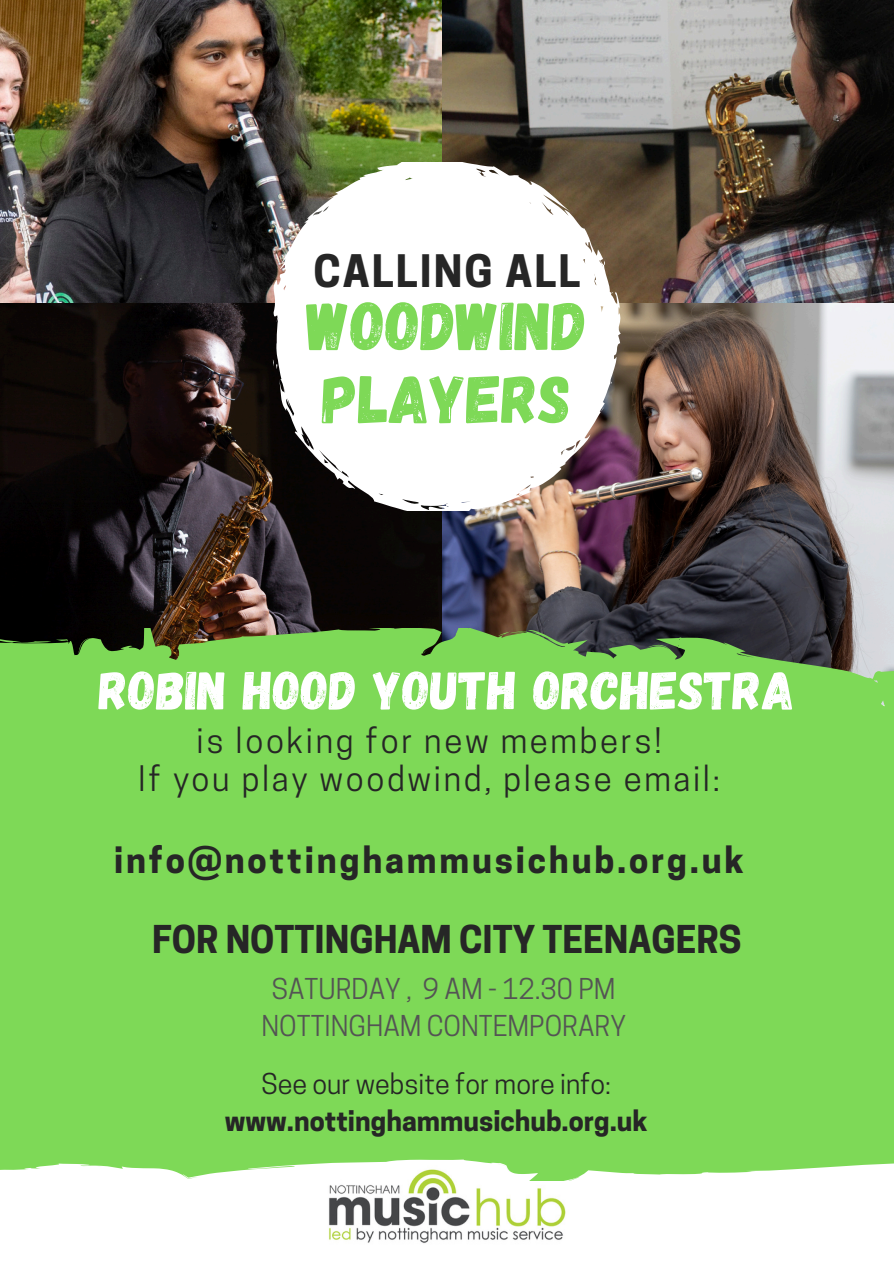
<style>
.page{position:relative;width:894px;height:1264px;background:#fff}
.page>*{position:absolute;margin:0;border:0;box-sizing:border-box;transform-origin:0 0}
.t1{font:67.8px/73.2px "Gagalin";color:#7ed957}
.t2{font:54px "Gagalin";color:#fff}
.t3{font:700 42px "Cooper Hewitt";letter-spacing:.05em;color:#262626}
.t4{font:700 36px "Cooper Hewitt";color:#262626}
.t5{font:700 34.5px "Cooper Hewitt";letter-spacing:.08em;color:#262626}
.t6{font:33px/38.2px "Cooper Hewitt";letter-spacing:.08em;color:#262626;text-align:center}
.t7{font:27px/37.2px "Cooper Hewitt";color:#545454;text-align:center}
.t8{font:700 27px "Cooper Hewitt";color:#262626}
.t9{font:27px "Cooper Hewitt";color:#262626}
</style>
<div class="page">
<img style="left:0;top:0;width:893px;height:628px">
<svg style="left:273px;top:163px;width:347px;height:347px"></svg>
<img style="left:329px;top:1180px;width:240px;height:63px">
<div style="left:0;top:628px;width:893px;height:552px;background:#7ed957"></div>
<svg style="left:80px;top:1165px;width:23px;height:2px"></svg>
<svg style="left:492px;top:1163px;width:18px;height:9px"></svg>
<h1 class="t3" style="left:313px;top:255px;width:268px">CALLING ALL</h1>
<h3 class="t1" style="left:306px;top:286px;width:281px">WOODWIND<br>PLAYERS</h3>
<h6 class="t2" style="left:99px;top:655px;width:697px">ROBIN HOOD YOUTH ORCHESTRA</h6>
<p class="t6" style="left:138px;top:725px;width:583px">is looking for new members!<br>If you play woodwind, please email:</p>
<p class="t5" style="left:114px;top:846px;width:631px">info@nottinghammusichub.org.uk</p>
<p class="t4" style="left:152px;top:926px;width:591px">FOR NOTTINGHAM CITY TEENAGERS</p>
<h2 class="t7" style="left:261px;top:973px;width:366px">SATURDAY , 9 AM - 12.30 PM<br>NOTTINGHAM CONTEMPORARY</h2>
<h5 class="t9" style="left:261px;top:1073px;width:351px">See our website for more info:</h5>
<h4 class="t8" style="left:225px;top:1110px;width:424px">www.nottinghammusichub.org.uk</h4>
</div>
